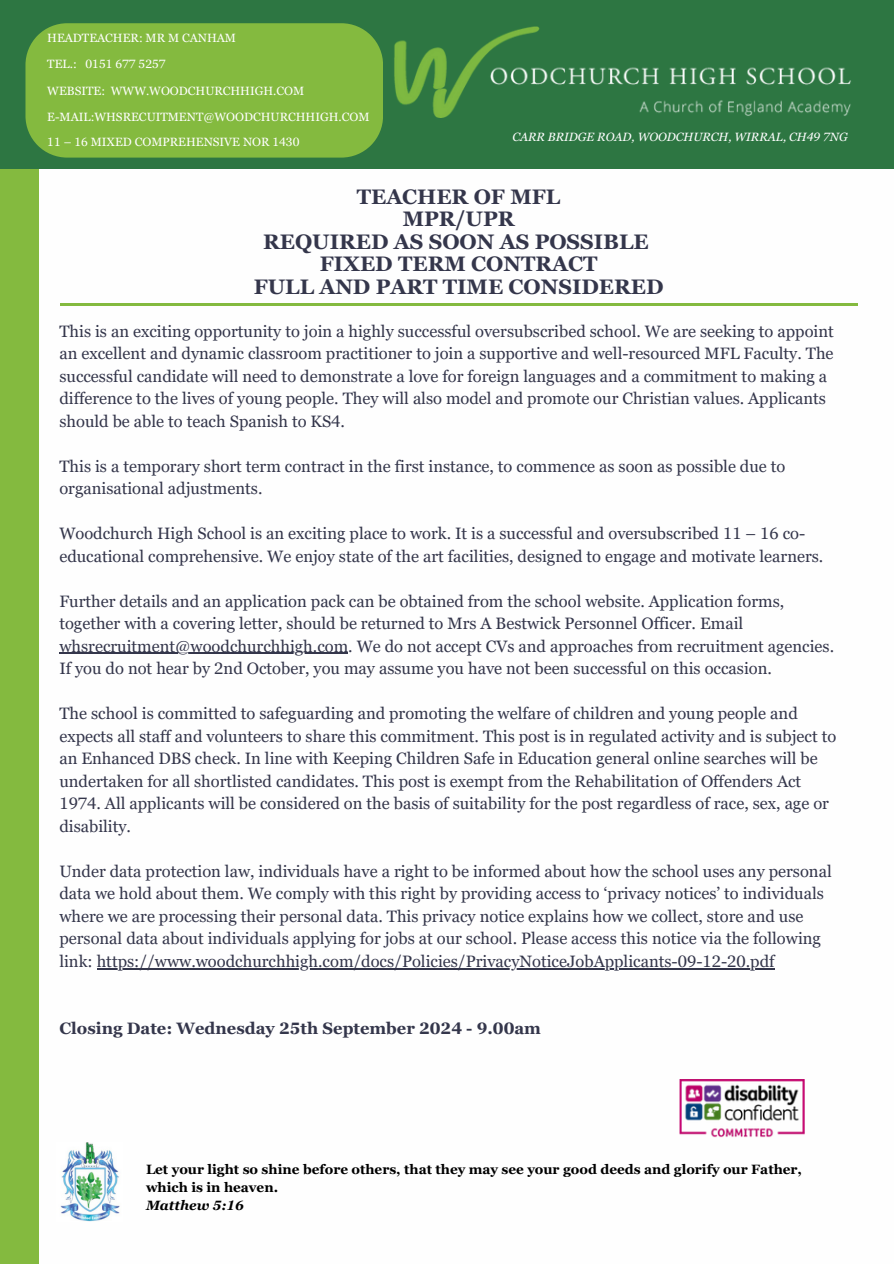
<style>
.page{position:relative;width:894px;height:1264px;background:#fff}
.page>*{position:absolute;margin:0;border:0;box-sizing:border-box;transform-origin:0 0}
.t1{font:700 21px/22.5px "Georgia Pro";color:#34364b;text-align:center}
.t2{font:16.5px/22.5px "Georgia Pro";color:#34364b}
.t3{font:700 16.5px "Georgia Pro";color:#34364b}
.t4{font:700 13.5px/18px "Georgia Pro";color:#000}
.t5{font:12px "Georgia Pro";color:#fefefe}
.t6{font:italic 12px "Georgia Pro";color:#fefefe}
.s1{font-style:italic}
</style>
<div class="page">
<div style="left:0;top:0;width:893px;height:169px;background:#2d7642"></div>
<div style="left:0;top:169px;width:39px;height:1094px;background:#84ba3f"></div>
<hr style="left:60px;top:303px;width:796px;height:2px;background:#84ba3f">
<img style="left:394px;top:26px;width:457px;height:92px">
<img style="left:60px;top:1142px;width:60px;height:79px">
<hr style="left:59px;top:653px;width:289px;height:1px;background:#34364b">
<hr style="left:97px;top:968px;width:677px;height:1px;background:#34364b">
<img style="left:679px;top:1079px;width:125px;height:59px">
<div style="left:25px;top:23px;width:358px;height:135px;background:#84ba3f"></div>
<h3 class="t5" style="left:47px;top:31px;width:190px">HEADTEACHER: MR M CANHAM</h3>
<h2 class="t5" style="left:47px;top:57px;width:120px">TEL.: 0151 677 5257</h2>
<p class="t5" style="left:47px;top:84px;width:258px">WEBSITE: WWW.WOODCHURCHHIGH.COM</p>
<p class="t5" style="left:47px;top:110px;width:323px">E-MAIL:WHSRECUITMENT@WOODCHURCHHIGH.COM</p>
<h4 class="t5" style="left:47px;top:135px;width:253px">11 – 16 MIXED COMPREHENSIVE NOR 1430</h4>
<p class="t6" style="left:512px;top:130px;width:337px">CARR BRIDGE ROAD, WOODCHURCH, WIRRAL, CH49 7NG</p>
<h3 class="t1" style="left:253px;top:185px;width:411px">TEACHER OF MFL<br>MPR/UPR<br>REQUIRED AS SOON AS POSSIBLE<br>FIXED TERM CONTRACT<br>FULL AND PART TIME CONSIDERED</h3>
<p class="t2" style="left:59px;top:319px;width:775px">This is an exciting opportunity to join a highly successful oversubscribed school. We are seeking to appoint an excellent and dynamic classroom practitioner to join a supportive and well-resourced MFL Faculty. The successful candidate will need to demonstrate a love for foreign languages and a commitment to making a difference to the lives of young people. They will also model and promote our Christian values. Applicants should be able to teach Spanish to KS4.</p>
<p class="t2" style="left:59px;top:454px;width:727px">This is a temporary short term contract in the first instance, to commence as soon as possible due to organisational adjustments.</p>
<p class="t2" style="left:59px;top:522px;width:765px">Woodchurch High School is an exciting place to work. It is a successful and oversubscribed 11 – 16 co&shy;educational comprehensive. We enjoy state of the art facilities, designed to engage and motivate learners.</p>
<p class="t2" style="left:59px;top:589px;width:726px">Further details and an application pack can be obtained from the school website. Application forms, together with a covering letter, should be returned to Mrs A Bestwick Personnel Officer. Email</p>
<h1 class="t2" style="left:59px;top:634px;width:776px">whsrecruitment@woodchurchhigh.com. We do not accept CVs and approaches from recruitment agencies.<br>If you do not hear by 2nd October, you may assume you have not been successful on this occasion.</h1>
<h1 class="t2" style="left:59px;top:702px;width:778px">The school is committed to safeguarding and promoting the welfare of children and young people and expects all staff and volunteers to share this commitment. This post is in regulated activity and is subject to</h1>
<h3 class="t2" style="left:59px;top:747px;width:770px">an Enhanced DBS check. In line with Keeping Children Safe in Education general online searches will be undertaken for all shortlisted candidates. This post is exempt from the Rehabilitation of Offenders Act 1974. All applicants will be considered on the basis of suitability for the post regardless of race, sex, age or disability.</h3>
<h3 class="t2" style="left:59px;top:859px;width:773px">Under data protection law, individuals have a right to be informed about how the school uses any personal data we hold about them. We comply with this right by providing access to ‘privacy notices’ to individuals</h3>
<h3 class="t2" style="left:59px;top:904px;width:762px">where we are processing their personal data. This privacy notice explains how we collect, store and use personal data about individuals applying for jobs at our school. Please access this notice via the following link: https://www.woodchurchhigh.com/docs/Policies/PrivacyNoticeJobApplicants-09-12-20.pdf</h3>
<h3 class="t3" style="left:59px;top:1019px;width:483px">Closing Date: Wednesday 25th September 2024 - 9.00am</h3>
<p class="t4" style="left:146px;top:1159px;width:657px">Let your light so shine before others, that they may see your good deeds and glorify our Father, which is in heaven.<br><span class="s1">Matthew 5:16</span></p>
</div>
